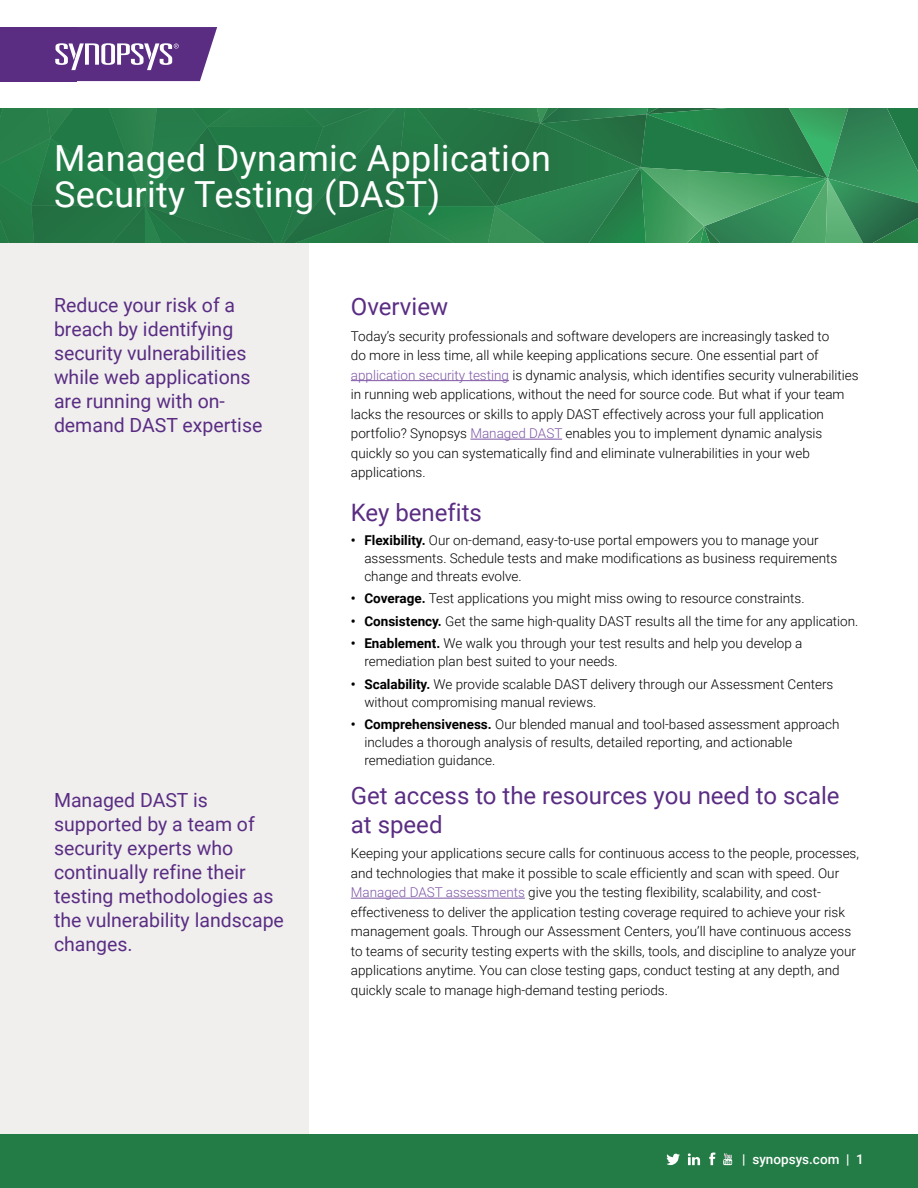
<style>
.page{position:relative;width:918px;height:1188px;background:#fff}
.page>*{position:absolute;margin:0;border:0;box-sizing:border-box;transform-origin:0 0}
.t1{font:36px/36px "Roboto";letter-spacing:.01em;color:#fff}
.t2{font:24px/28.5px "Roboto";color:#5a2d83}
.t3{font:19.5px/24px "Roboto";color:#5a2d83}
.t4{font:300 13.5px/19.5px "Roboto";color:#000}
.t5{font:500 13.5px "Roboto";color:#fff}
.s1{color:#7f58a5}
.s2{font-weight:700}
</style>
<div class="page">
<div style="left:0;top:27px;width:77px;height:54px;background:#5a2d83"></div>
<div style="left:0;top:162px;width:308px;height:1026px;background:#f0efee"></div>
<div style="left:0;top:1134px;width:918px;height:54px;background:#237b46"></div>
<svg style="left:688px;top:108px;width:230px;height:135px;background:#358e58"></svg>
<div style="left:0;top:108px;width:688px;height:135px;background:#237b46"></div>
<svg style="left:55px;top:27px;width:162px;height:54px"></svg>
<svg style="left:667px;top:1153px;width:13px;height:12px"></svg>
<svg style="left:709px;top:1152px;width:7px;height:13px"></svg>
<svg style="left:723px;top:1153px;width:9px;height:12px"></svg>
<svg style="left:688px;top:1153px;width:12px;height:12px"></svg>
<hr style="left:351px;top:380px;width:158px;height:1px;background:#7f58a5">
<hr style="left:470px;top:439px;width:92px;height:1px;background:#7f58a5">
<hr style="left:351px;top:898px;width:174px;height:1px;background:#7f58a5">
<h1 class="t1" style="left:54px;top:139px;width:499px">Managed Dynamic Application<br>Security Testing (DAST)</h1>
<h3 class="t3" style="left:54px;top:292px;width:210px">Reduce your risk of a breach by identifying security vulnerabilities while web applications are running with on&shy;demand DAST expertise</h3>
<h2 class="t2" style="left:351px;top:291px;width:99px">Overview</h2>
<p class="t4" style="left:351px;top:326px;width:509px">Today’s security professionals and software developers are increasingly tasked to<br>do more in less time, all while keeping applications secure. One essential part of <span class="s1">application security testing</span> is dynamic analysis, which identifies security vulnerabilities in running web applications, without the need for source code. But what if your team lacks the resources or skills to apply DAST effectively across your full application portfolio? Synopsys <span class="s1">Managed DAST</span> enables you to implement dynamic analysis quickly so you can systematically find and eliminate vulnerabilities in your web applications.</p>
<h2 class="t2" style="left:351px;top:497px;width:133px">Key benefits</h2>
<p class="t4" style="left:364px;top:530px;width:474px;line-height:18px;text-indent:-14px"><span class="s2">• Flexibility.</span> Our on-demand, easy-to-use portal empowers you to manage your assessments. Schedule tests and make modifications as business requirements change and threats evolve.</p>
<p class="t4" style="left:351px;top:588px;width:455px"><span class="s2">• Coverage.</span> Test applications you might miss owing to resource constraints.</p>
<p class="t4" style="left:351px;top:611px;width:509px"><span class="s2">• Consistency.</span> Get the same high-quality DAST results all the time for any application.</p>
<p class="t4" style="left:364px;top:634px;width:440px;line-height:18px;text-indent:-14px"><span class="s2">• Enablement.</span> We walk you through your test results and help you develop a remediation plan best suited to your needs.</p>
<p class="t4" style="left:364px;top:674px;width:471px;line-height:18px;text-indent:-14px"><span class="s2">• Scalability.</span> We provide scalable DAST delivery through our Assessment Centers without compromising manual reviews.</p>
<p class="t4" style="left:364px;top:715px;width:477px;line-height:18px;text-indent:-14px"><span class="s2">• Comprehensiveness.</span> Our blended manual and tool-based assessment approach includes a thorough analysis of results, detailed reporting, and actionable remediation guidance.</p>
<h2 class="t2" style="left:351px;top:780px;width:490px">Get access to the resources you need to scale at speed</h2>
<p class="t4" style="left:351px;top:843px;width:510px">Keeping your applications secure calls for continuous access to the people, processes, and technologies that make it possible to scale efficiently and scan with speed. Our <span class="s1">Managed DAST assessments</span> give you the testing flexibility, scalability, and cost&shy;effectiveness to deliver the application testing coverage required to achieve your risk management goals. Through our Assessment Centers, you’ll have continuous access to teams of security testing experts with the skills, tools, and discipline to analyze your applications anytime. You can close testing gaps, conduct testing at any depth, and quickly scale to manage high-demand testing periods.</p>
<h3 class="t3" style="left:54px;top:788px;width:231px">Managed DAST is supported by a team of security experts who continually refine their testing methodologies as the vulnerability landscape changes.</h3>
<p class="t5" style="left:742px;top:1149px;width:123px">| synopsys.com | 1</p>
</div>
